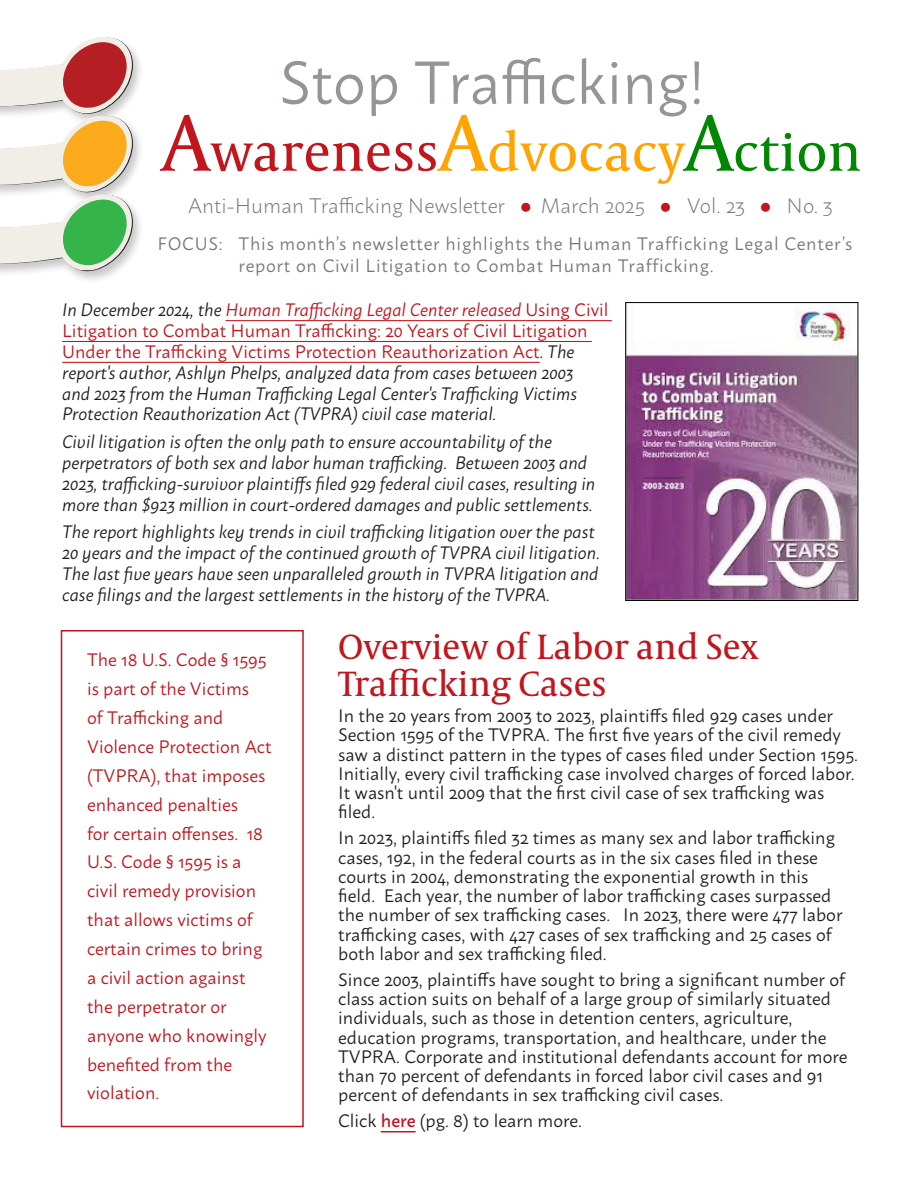
<style>
.page{position:relative;width:918px;height:1188px;background:#fff}
.page>*{position:absolute;margin:0;border:0;box-sizing:border-box;transform-origin:0 0}
.t1{font:60.3px "Macho";color:#939598}
.t2{font:54.45px "Capitolium News 2";letter-spacing:.005em;color:#c2151c}
.t3{font:36px/37.2px "Capitolium News 2";color:#c2151c}
.t4{font:300 21px "Macho";color:#76787b}
.Yellow_Bullets_with_Black_Text{font:18px/19.2px "Macho";color:#231f20}
.Yellow_Bullets_with_Black_Text-2{font:italic 18px/20.9px "Macho";color:#231f20}
.t5{font:18px/28.8px "Macho";color:#c2151c}
.t6{font:18px/21.6px "Macho";letter-spacing:.04em;color:#76787b}
.s1{font-size:81.6px}
.s2{font-size:81.6px;color:#ffa400}
.s3{color:#ffa400}
.s4{font-size:81.6px;color:#008701}
.s5{color:#008701}
.s6{color:#c2151c}
.s7{font-style:normal;color:#c2151c}
.s8{font-style:normal}
.s9{font-weight:500;color:#c2151c}
</style>
<div class="page">
<div style="left:61px;top:630px;width:243px;height:497px;border:2px solid #c2151c"></div>
<div style="left:0;top:35px;width:144px;height:249px;background:#231f20;opacity:.25"></div>
<svg style="left:0;top:36px;width:133px;height:236px"></svg>
<hr style="left:226px;top:320px;width:299px;height:1px;background:#c2151c">
<hr style="left:525px;top:320px;width:87px;height:1px;background:#c2151c">
<hr style="left:62px;top:341px;width:530px;height:1px;background:#c2151c">
<hr style="left:62px;top:362px;width:478px;height:1px;background:#c2151c">
<img style="left:627px;top:304px;width:229px;height:295px">
<div style="left:625px;top:302px;width:233px;height:299px;border:1px solid #000"></div>
<hr style="left:381px;top:1131px;width:35px;height:1px;background:#c2151c">
<p class="t1" style="left:279px;top:30px;width:427px">Stop Trafficking!</p>
<p class="t2" style="left:162px;top:114px;width:702px"><span class="s1">A</span>wareness<span class="s2">A</span><span class="s3">dvocacy</span><span class="s4">A</span><span class="s5">ction</span></p>
<p class="t4" style="left:188px;top:187px;width:646px">Anti-Human Trafficking Newsletter <span class="s6">●</span> March 2025 <span class="s6">●</span> Vol. 23 <span class="s6">●</span> No. 3</p>
<p class="t6" style="left:239px;top:231px;width:615px;text-indent:-81px">FOCUS: This month’s newsletter highlights the Human Trafficking Legal Center’s report on Civil Litigation to Combat Human Trafficking.</p>
<p class="Yellow_Bullets_with_Black_Text-2" style="left:62px;top:298px;width:548px">In December 2024, the <span class="s6">Human Trafficking Legal Center released</span> <span class="s7">Using Civil Litigation to Combat Human Trafficking: 20 Years of Civil Litigation Under the Trafficking Victims Protection Reauthorization Act</span><span class="s8">.</span> The report's author, Ashlyn Phelps, analyzed data from cases between 2003<br>and 2023 from the Human Trafficking Legal Center's Trafficking Victims Protection Reauthorization Act (TVPRA) civil case material.</p>
<p class="Yellow_Bullets_with_Black_Text-2" style="left:62px;top:430px;width:535px">Civil litigation is often the only path to ensure accountability of the perpetrators of both sex and labor human trafficking. Between 2003 and 2023, trafficking-survivor plaintiffs filed 929 federal civil cases, resulting in more than $923 million in court-ordered damages and public settlements.</p>
<p class="Yellow_Bullets_with_Black_Text-2" style="left:62px;top:520px;width:539px">The report highlights key trends in civil trafficking litigation over the past 20 years and the impact of the continued growth of TVPRA civil litigation.<br>The last five years have seen unparalleled growth in TVPRA litigation and case filings and the largest settlements in the history of the TVPRA.</p>
<p class="t3" style="left:338px;top:627px;width:422px">Overview of Labor and Sex<br>Trafficking Cases</p>
<p class="Yellow_Bullets_with_Black_Text" style="left:338px;top:704px;width:521px">In the 20 years from 2003 to 2023, plaintiffs filed 929 cases under Section 1595 of the TVPRA. The first five years of the civil remedy saw a distinct pattern in the types of cases filed under Section 1595.<br>Initially, every civil trafficking case involved charges of forced labor.<br>It wasn't until 2009 that the first civil case of sex trafficking was filed.</p>
<p class="Yellow_Bullets_with_Black_Text" style="left:338px;top:827px;width:506px">In 2023, plaintiffs filed 32 times as many sex and labor trafficking cases, 192, in the federal courts as in the six cases filed in these courts in 2004, demonstrating the exponential growth in this field. Each year, the number of labor trafficking cases surpassed the number of sex trafficking cases. In 2023, there were 477 labor trafficking cases, with 427 cases of sex trafficking and 25 cases of both labor and sex trafficking filed.</p>
<p class="Yellow_Bullets_with_Black_Text" style="left:338px;top:968px;width:511px">Since 2003, plaintiffs have sought to bring a significant number of class action suits on behalf of a large group of similarly situated individuals, such as those in detention centers, agriculture, education programs, transportation, and healthcare, under the TVPRA. Corporate and institutional defendants account for more than 70 percent of defendants in forced labor civil cases and 91 percent of defendants in sex trafficking civil cases.</p>
<p class="Yellow_Bullets_with_Black_Text" style="left:338px;top:1109px;width:245px">Click <span class="s9">here</span> (pg. 8) to learn more.</p>
<p class="t5" style="left:87px;top:644px;width:186px">The 18 U.S. Code § 1595 is part of the Victims<br>of Trafficking and<br>Violence Protection Act (TVPRA), that imposes enhanced penalties<br>for certain offenses. 18<br>U.S. Code § 1595 is a civil remedy provision that allows victims of certain crimes to bring a civil action against the perpetrator or anyone who knowingly benefited from the violation.</p>
</div>
